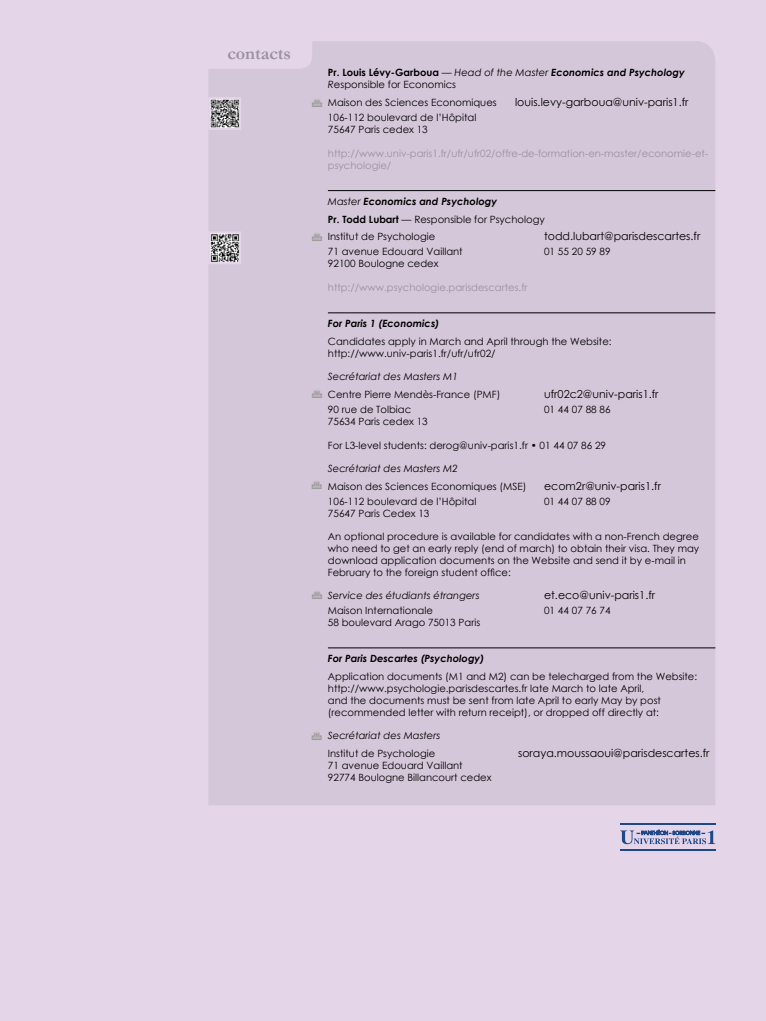
<style>
.page{position:relative;width:766px;height:1021px;background:#fff}
.page>*{position:absolute;margin:0;border:0;box-sizing:border-box;transform-origin:0 0}
.t1{font:700 18px "Garamond";color:#9b919e}
.t2{font:11px "Century Gothic";color:#000}
.t3{font:10px/12px "Century Gothic";color:#000}
.t4{font:10px/12px "Century Gothic";color:#9b919e}
.t5{font:italic 10px "Century Gothic";color:#000}
.t6{font:italic 700 10px "Century Gothic";color:#000}
.s1{font-weight:700}
.s2{font-style:italic}
.s3{font-weight:700;font-style:italic}
</style>
<div class="page">
<div style="left:0;top:0;width:765px;height:1020px;background:#e4d5e9"></div>
<div style="left:209px;top:41px;width:506px;height:764px;background:#d5c7da"></div>
<hr style="left:328px;top:190px;width:387px;height:1px;background:#000">
<hr style="left:328px;top:313px;width:387px;height:1px;background:#000">
<hr style="left:328px;top:647px;width:387px;height:1px;background:#000">
<svg style="left:620px;top:829px;width:95px;height:15px"></svg>
<hr style="left:619px;top:823px;width:96px;height:1px;background:#1f4889">
<hr style="left:619px;top:849px;width:96px;height:2px;background:#1f4889">
<svg style="left:209px;top:41px;width:103px;height:28px"></svg>
<svg style="left:209px;top:96px;width:33px;height:35px"></svg>
<svg style="left:209px;top:230px;width:33px;height:35px"></svg>
<svg style="left:312px;top:99px;width:10px;height:8px"></svg>
<svg style="left:312px;top:232px;width:10px;height:8px"></svg>
<svg style="left:312px;top:389px;width:10px;height:9px"></svg>
<svg style="left:312px;top:481px;width:10px;height:8px"></svg>
<svg style="left:312px;top:590px;width:10px;height:9px"></svg>
<svg style="left:312px;top:731px;width:10px;height:8px"></svg>
<h1 class="t1" style="left:227px;top:41px;width:65px">contacts</h1>
<p class="t3" style="left:328px;top:67px;width:358px"><span class="s1">Pr. Louis Lévy-Garboua</span> — <span class="s2">Head of the Master</span> <span class="s3">Economics and Psychology<br></span><span class="s2">R</span>esponsible for Economics</p>
<p class="t3" style="left:328px;top:96px;width:170px">Maison des Sciences Economiques</p>
<p class="t2" style="left:515px;top:94px;width:175px">louis.levy-garboua@univ-paris1.fr</p>
<p class="t3" style="left:328px;top:111px;width:150px">106-112 boulevard de l’Hôpital<br>75647 Paris cedex 13</p>
<p class="t4" style="left:328px;top:147px;width:382px">http://www.univ-paris1.fr/ufr/ufr02/offre-de-formation-en-master/economie-et&shy;psychologie/</p>
<p class="t3" style="left:328px;top:192px;width:218px;line-height:17.7px"><span class="s2">Master</span> <span class="s3">Economics and Psychology<br></span><span class="s1">Pr. Todd Lubart</span> — Responsible for Psychology<br>Institut de Psychologie</p>
<p class="t2" style="left:544px;top:228px;width:158px">todd.lubart@parisdescartes.fr</p>
<p class="t3" style="left:328px;top:245px;width:136px">71 avenue Edouard Vaillant</p>
<p class="t3" style="left:544px;top:245px;width:68px">01 55 20 59 89</p>
<p class="t3" style="left:328px;top:257px;width:112px">92100 Boulogne cedex</p>
<p class="t4" style="left:328px;top:281px;width:201px">http://www.psychologie.parisdescartes.fr</p>
<p class="t6" style="left:328px;top:316px;width:113px">For Paris 1 (Economics)</p>
<p class="t3" style="left:328px;top:335px;width:285px">Candidates apply in March and April through the Website: http://www.univ-paris1.fr/ufr/ufr02/</p>
<p class="t5" style="left:328px;top:369px;width:131px">Secrétariat des Masters M1</p>
<p class="t3" style="left:328px;top:388px;width:174px">Centre Pierre Mendès-France (PMF)</p>
<p class="t2" style="left:544px;top:386px;width:116px">ufr02c2@univ-paris1.fr</p>
<p class="t3" style="left:328px;top:403px;width:85px">90 rue de Tolbiac</p>
<p class="t3" style="left:544px;top:403px;width:68px">01 44 07 88 86</p>
<p class="t3" style="left:328px;top:415px;width:101px">75634 Paris cedex 13</p>
<p class="t3" style="left:328px;top:439px;width:280px">For L3-level students: derog@univ-paris1.fr • 01 44 07 86 29</p>
<p class="t5" style="left:328px;top:461px;width:131px">Secrétariat des Masters M2</p>
<p class="t3" style="left:328px;top:480px;width:200px">Maison des Sciences Economiques (MSE)</p>
<p class="t2" style="left:544px;top:478px;width:118px">ecom2r@univ-paris1.fr</p>
<p class="t3" style="left:328px;top:495px;width:150px">106-112 boulevard de l’Hôpital</p>
<p class="t3" style="left:544px;top:495px;width:68px">01 44 07 88 09</p>
<p class="t3" style="left:328px;top:507px;width:103px">75647 Paris Cedex 13</p>
<p class="t3" style="left:328px;top:530px;width:373px">An optional procedure is available for candidates with a non-French degree who need to get an early reply (end of march) to obtain their visa. They may download application documents on the Website and send it by e-mail in February to the foreign student office:</p>
<p class="t5" style="left:328px;top:588px;width:153px">Service des étudiants étrangers</p>
<p class="t2" style="left:544px;top:587px;width:112px">et.eco@univ-paris1.fr</p>
<p class="t3" style="left:328px;top:604px;width:106px">Maison Internationale</p>
<p class="t3" style="left:544px;top:604px;width:68px">01 44 07 76 74</p>
<p class="t3" style="left:328px;top:616px;width:154px">58 boulevard Arago 75013 Paris</p>
<p class="t6" style="left:328px;top:651px;width:158px">For Paris Descartes (Psychology)</p>
<p class="t3" style="left:328px;top:670px;width:371px">Application documents (M1 and M2) can be telecharged from the Website: http://www.psychologie.parisdescartes.fr late March to late April,<br>and the documents must be sent from late April to early May by post (recommended letter with return receipt), or dropped off directly at:</p>
<p class="t5" style="left:328px;top:728px;width:114px">Secrétariat des Masters</p>
<p class="t3" style="left:328px;top:747px;width:109px">Institut de Psychologie</p>
<p class="t2" style="left:518px;top:745px;width:193px">soraya.moussaoui@parisdescartes.fr</p>
<p class="t3" style="left:328px;top:759px;width:165px">71 avenue Edouard Vaillant<br>92774 Boulogne Billancourt cedex</p>
</div>
